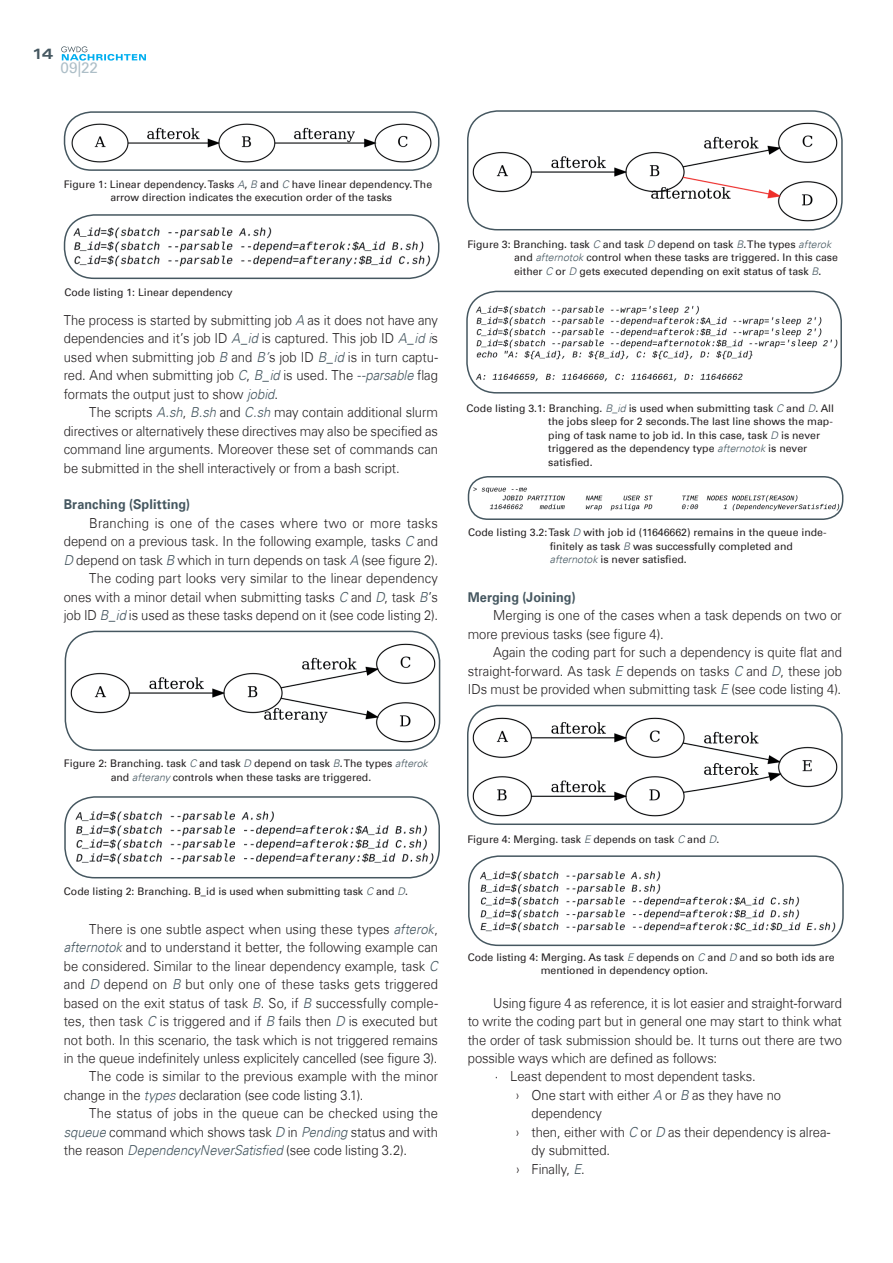
<style>
.page{position:relative;width:893px;height:1263px;background:#fff}
.page>*{position:absolute;margin:0;border:0;box-sizing:border-box;transform-origin:0 0}
.t1{font:15.3px "Univers Com 55 Roman";color:#adbec7}
.t2{font:15px "Univers Com 63 Bold Ext";color:#455760}
.t3{font:300 13.8px/18.5px "Univers Com 45";letter-spacing:-.005em;color:#231f20;text-align:justify;scale:.94 1}
.t4{font:700 13.5px "Univers Com 65";letter-spacing:.005em;color:#455760;scale:.94 1}
.t5{font:10.5px/13.5px "Univers Com 55 Roman";color:#231f20}
.s1{font-family:"Univers Com 45";font-weight:300;font-style:italic;color:#455760}
.s2{font-style:italic;color:#455760}
</style>
<div class="page">
<svg style="left:61px;top:46px;width:85px;height:15px"></svg>
<img style="left:69px;top:120px;width:366px;height:45px">
<div style="left:64px;top:111px;width:375px;height:60px;border:2px solid #455760;border-radius:27px"></div>
<img style="left:65px;top:219px;width:374px;height:56px">
<div style="left:64px;top:214px;width:375px;height:65px;border:2px solid #455760;border-radius:30px"></div>
<img style="left:67px;top:640px;width:371px;height:105px">
<div style="left:65px;top:631px;width:375px;height:120px;border:2px solid #455760;border-radius:30px"></div>
<img style="left:66px;top:802px;width:373px;height:70px">
<div style="left:64px;top:796px;width:376px;height:82px;border:2px solid #455760;border-radius:30px"></div>
<img style="left:469px;top:120px;width:371px;height:105px">
<div style="left:467px;top:110px;width:376px;height:120px;border:2px solid #455760;border-radius:30px"></div>
<img style="left:471px;top:299px;width:370px;height:92px">
<div style="left:466px;top:291px;width:376px;height:103px;border:2px solid #455760;border-radius:30px"></div>
<img style="left:472px;top:481px;width:371px;height:38px">
<div style="left:468px;top:476px;width:375px;height:44px;border:2px solid #455760;border-radius:20px"></div>
<img style="left:474px;top:864px;width:369px;height:74px">
<div style="left:468px;top:855px;width:376px;height:91px;border:2px solid #455760;border-radius:30px"></div>
<img style="left:469px;top:714px;width:371px;height:105px">
<div style="left:467px;top:705px;width:376px;height:120px;border:2px solid #455760;border-radius:30px"></div>
<p class="t2" style="left:32px;top:45px;width:22px">14</p>
<p class="t1" style="left:61px;top:58px;width:39px">09|22</p>
<p class="t5" style="left:110px;top:177px;width:323px;text-indent:-47px">Figure 1: Linear dependency. Tasks <span class="s1">A</span>, <span class="s1">B</span> and <span class="s1">C</span> have linear dependency. The arrow direction indicates the execution order of the tasks</p>
<p class="t5" style="left:65px;top:285px;width:170px">Code listing 1: Linear dependency</p>
<p class="t3" style="left:64px;top:311px;width:400px">The process is started by submitting job <span class="s2">A</span> as it does not have any dependencies and it’s job ID <span class="s2">A_id</span> is captured. This job ID <span class="s2">A_id i</span>s used when submitting job <span class="s2">B</span> and <span class="s2">B’</span>s job ID <span class="s2">B_id</span> is in turn captu&shy;red. And when submitting job <span class="s2">C</span>, <span class="s2">B_id</span> is used. The <span class="s2">--parsable</span> flag formats the output just to show <span class="s2">jobid</span>.</p>
<p class="t3" style="left:64px;top:403px;width:400px;text-indent:26px">The scripts <span class="s2">A.sh</span>, <span class="s2">B.sh</span> and <span class="s2">C.sh</span> may contain additional slurm directives or alternatively these directives may also be specified as command line arguments. Moreover these set of commands can be submitted in the shell interactively or from a bash script.</p>
<p class="t4" style="left:64px;top:497px;width:136px">Branching (Splitting)</p>
<p class="t3" style="left:64px;top:514px;width:400px;text-align:right">Branching is one of the cases where two or more tasks depend on a previous task. In the following example, tasks <span class="s2">C</span> and <span class="s2">D</span> depend on task <span class="s2">B</span> which in turn depends on task <span class="s2">A</span> (see figure 2).<br>The coding part looks very similar to the linear dependency ones with a minor detail when submitting tasks <span class="s2">C</span> and <span class="s2">D</span>, task <span class="s2">B</span>’s job ID <span class="s2">B_id</span> is used as these tasks depend on it (see code listing 2).</p>
<p class="t5" style="left:111px;top:757px;width:319px;text-indent:-47px">Figure 2: Branching. task <span class="s1">C</span> and task <span class="s1">D</span> depend on task <span class="s1">B</span>. The types <span class="s1">afterok </span>and <span class="s1">afterany</span> controls when these tasks are triggered.</p>
<p class="t5" style="left:64px;top:885px;width:346px">Code listing 2: Branching. B_id is used when submitting task <span class="s1">C</span> and <span class="s1">D</span>.</p>
<p class="t3" style="left:89px;top:920px;width:372px">There is one subtle aspect when using these types <span class="s2">afterok</span>,</p>
<p class="t3" style="left:64px;top:938px;width:400px"><span class="s2">afternotok</span> and to understand it better, the following example can</p>
<p class="t3" style="left:64px;top:957px;width:399px">be considered. Similar to the linear dependency example, task <span class="s2">C</span></p>
<p class="t3" style="left:64px;top:975px;width:400px">and <span class="s2">D</span> depend on <span class="s2">B</span> but only one of these tasks gets triggered</p>
<p class="t3" style="left:64px;top:993px;width:400px">based on the exit status of task <span class="s2">B</span>. So, if <span class="s2">B</span> successfully comple-</p>
<p class="t3" style="left:64px;top:1012px;width:400px">tes, then task <span class="s2">C</span> is triggered and if <span class="s2">B</span> fails then <span class="s2">D</span> is executed but</p>
<p class="t3" style="left:64px;top:1030px;width:400px">not both. In this scenario, the task which is not triggered remains</p>
<p class="t3" style="left:64px;top:1049px;width:399px">in the queue indefinitely unless explicitely cancelled (see figure 3).</p>
<p class="t3" style="left:89px;top:1067px;width:372px">The code is similar to the previous example with the minor</p>
<p class="t3" style="left:64px;top:1086px;width:320px">change in the <span class="s2">types</span> declaration (see code listing 3.1).</p>
<p class="t3" style="left:89px;top:1104px;width:372px">The status of jobs in the queue can be checked using the</p>
<p class="t3" style="left:64px;top:1123px;width:400px"><span class="s2">squeue</span> command which shows task <span class="s2">D</span> in <span class="s2">Pending</span> status and with</p>
<p class="t3" style="left:64px;top:1141px;width:367px">the reason <span class="s2">DependencyNeverSatisfied</span> (see code listing 3.2).</p>
<p class="t5" style="left:514px;top:237px;width:325px;text-indent:-47px">Figure 3: Branching. task <span class="s1">C</span> and task <span class="s1">D</span> depend on task <span class="s1">B</span>. The types <span class="s1">afterok </span>and <span class="s1">afternotok</span> control when these tasks are triggered. In this case either <span class="s1">C</span> or <span class="s1">D</span> gets executed depending on exit status of task <span class="s1">B</span>.</p>
<p class="t5" style="left:548px;top:401px;width:287px;text-indent:-82px">Code listing 3.1: Branching. <span class="s1">B_id</span> is used when submitting task <span class="s1">C</span> and <span class="s1">D</span>. All the jobs sleep for 2 seconds. The last line shows the map&shy;ping of task name to job id. In this case, task <span class="s1">D</span> is never triggered as the dependency type <span class="s1">afternotok</span> is never satisfied.</p>
<p class="t5" style="left:550px;top:526px;width:278px;text-indent:-82px">Code listing 3.2: Task <span class="s1">D</span> with job id (11646662) remains in the queue inde&shy;finitely as task <span class="s1">B</span> was successfully completed and <span class="s1">afternotok</span> is never satisfied.</p>
<p class="t4" style="left:468px;top:589px;width:116px">Merging (Joining)</p>
<p class="t3" style="left:468px;top:606px;width:399px;text-indent:26px">Merging is one of the cases when a task depends on two or more previous tasks (see figure 4).</p>
<p class="t3" style="left:468px;top:643px;width:400px;text-indent:26px">Again the coding part for such a dependency is quite flat and straight-forward. As task <span class="s2">E</span> depends on tasks <span class="s2">C</span> and <span class="s2">D</span>, these job IDs must be provided when submitting task <span class="s2">E</span> (see code listing 4).</p>
<p class="t5" style="left:467px;top:832px;width:253px">Figure 4: Merging. task <span class="s1">E</span> depends on task <span class="s1">C</span> and <span class="s1">D</span>.</p>
<p class="t5" style="left:541px;top:950px;width:295px;text-indent:-73px">Code listing 4: Merging. As task <span class="s1">E</span> depends on <span class="s1">C</span> and <span class="s1">D</span> and so both ids are mentioned in dependency option.</p>
<p class="t3" style="left:493px;top:993px;width:372px">Using figure 4 as reference, it is lot easier and straight-forward</p>
<p class="t3" style="left:468px;top:1012px;width:400px">to write the coding part but in general one may start to think what</p>
<p class="t3" style="left:468px;top:1030px;width:400px">the order of task submission should be. It turns out there are two</p>
<p class="t3" style="left:468px;top:1049px;width:267px">possible ways which are defined as follows:</p>
<p class="t3" style="left:495px;top:1067px;width:279px">· Least dependent to most dependent tasks.</p>
<p class="t3" style="left:516px;top:1086px;width:284px">› One start with either <span class="s2">A</span> or <span class="s2">B</span> as they have no</p>
<p class="t3" style="left:531px;top:1104px;width:76px">dependency</p>
<p class="t3" style="left:516px;top:1123px;width:336px">› then, either with <span class="s2">C</span> or <span class="s2">D</span> as their dependency is alrea-</p>
<p class="t3" style="left:531px;top:1141px;width:85px">dy submitted.</p>
<p class="t3" style="left:516px;top:1159px;width:75px">› Finally, <span class="s2">E</span>.</p>
</div>
